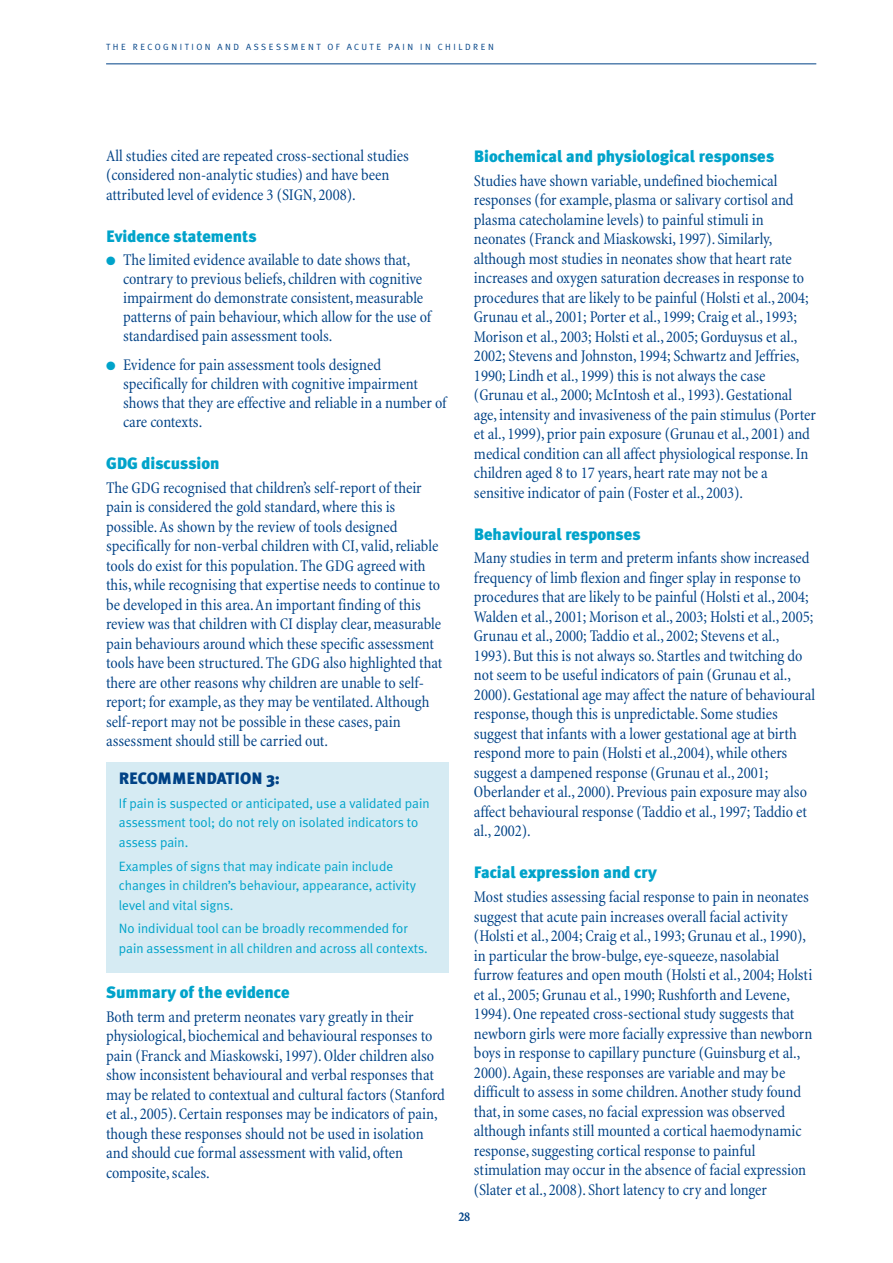
<style>
.page{position:relative;width:893px;height:1263px;background:#fff}
.page>*{position:absolute;margin:0;border:0;box-sizing:border-box;transform-origin:0 0}
.t1{font:condensed 16.5px/19.5px "Minion";color:#004286}
.t2{font:900 16.5px "Meta Plus";color:#00a3ca}
.t3{font:900 16.5px "Meta Plus";color:#004286}
.t4{font:13.5px/19.5px "Meta Plus Normal";color:#00a3ca}
.t5{font:700 condensed 13.5px "Minion";color:#004286}
.t6{font:9px "Meta Plus Normal";letter-spacing:.275em;color:#004286}
.s1{color:#00a3ca}
</style>
<div class="page">
<hr style="left:106px;top:63px;width:710px;height:1px;background:#004286">
<div style="left:106px;top:762px;width:342px;height:210px;background:#d6ebf3"></div>
<p class="t6" style="left:106px;top:43px;width:389px">THE RECOGNITION AND ASSESSMENT OF ACUTE PAIN IN CHILDREN</p>
<p class="t1" style="left:106px;top:147px;width:304px">All studies cited are repeated cross-sectional studies (considered non-analytic studies) and have been attributed level of evidence 3 (SIGN, 2008).</p>
<p class="t2" style="left:106px;top:230px;width:152px">Evidence statements</p>
<p class="t1" style="left:123px;top:252px;width:309px;line-height:19px;text-indent:-17px"><span class="s1">●</span> The limited evidence available to date shows that, contrary to previous beliefs, children with cognitive impairment do demonstrate consistent, measurable patterns of pain behaviour, which allow for the use of standardised pain assessment tools.</p>
<p class="t1" style="left:123px;top:357px;width:325px;line-height:19px;text-indent:-17px"><span class="s1">●</span> Evidence for pain assessment tools designed specifically for children with cognitive impairment shows that they are effective and reliable in a number of care contexts.</p>
<p class="t2" style="left:106px;top:457px;width:115px">GDG discussion</p>
<p class="t1" style="left:106px;top:479px;width:338px">The GDG recognised that children’s self-report of their pain is considered the gold standard, where this is possible. As shown by the review of tools designed specifically for non-verbal children with CI, valid, reliable tools do exist for this population. The GDG agreed with this, while recognising that expertise needs to continue to be developed in this area. An important finding of this review was that children with CI display clear, measurable pain behaviours around which these specific assessment tools have been structured. The GDG also highlighted that there are other reasons why children are unable to self&shy;report; for example, as they may be ventilated. Although self-report may not be possible in these cases, pain assessment should still be carried out.</p>
<p class="t3" style="left:119px;top:772px;width:163px">RECOMMENDATION 3:</p>
<p class="t4" style="left:119px;top:794px;width:312px">If pain is suspected or anticipated, use a validated pain assessment tool; do not rely on isolated indicators to assess pain.</p>
<p class="t4" style="left:119px;top:857px;width:299px">Examples of signs that may indicate pain include changes in children’s behaviour, appearance, activity level and vital signs.</p>
<p class="t4" style="left:119px;top:920px;width:310px">No individual tool can be broadly recommended for pain assessment in all children and across all contexts.</p>
<p class="t2" style="left:106px;top:986px;width:185px">Summary of the evidence</p>
<p class="t1" style="left:106px;top:1008px;width:340px">Both term and preterm neonates vary greatly in their physiological, biochemical and behavioural responses to pain (Franck and Miaskowski, 1997). Older children also show inconsistent behavioural and verbal responses that may be related to contextual and cultural factors (Stanford et al., 2005). Certain responses may be indicators of pain, though these responses should not be used in isolation and should cue formal assessment with valid, often composite, scales.</p>
<p class="t2" style="left:474px;top:150px;width:302px">Biochemical and physiological responses</p>
<p class="t1" style="left:474px;top:172px;width:343px">Studies have shown variable, undefined biochemical responses (for example, plasma or salivary cortisol and plasma catecholamine levels) to painful stimuli in neonates (Franck and Miaskowski, 1997). Similarly, although most studies in neonates show that heart rate increases and oxygen saturation decreases in response to procedures that are likely to be painful (Holsti et al., 2004; Grunau et al., 2001; Porter et al., 1999; Craig et al., 1993; Morison et al., 2003; Holsti et al., 2005; Gorduysus et al., 2002; Stevens and Johnston, 1994; Schwartz and Jeffries, 1990; Lindh et al., 1999) this is not always the case (Grunau et al., 2000; McIntosh et al., 1993). Gestational age, intensity and invasiveness of the pain stimulus (Porter et al., 1999), prior pain exposure (Grunau et al., 2001) and medical condition can all affect physiological response. In children aged 8 to 17 years, heart rate may not be a sensitive indicator of pain (Foster et al., 2003).</p>
<p class="t2" style="left:474px;top:528px;width:168px">Behavioural responses</p>
<p class="t1" style="left:474px;top:550px;width:343px">Many studies in term and preterm infants show increased frequency of limb flexion and finger splay in response to procedures that are likely to be painful (Holsti et al., 2004; Walden et al., 2001; Morison et al., 2003; Holsti et al., 2005; Grunau et al., 2000; Taddio et al., 2002; Stevens et al., 1993). But this is not always so. Startles and twitching do not seem to be useful indicators of pain (Grunau et al., 2000). Gestational age may affect the nature of behavioural response, though this is unpredictable. Some studies suggest that infants with a lower gestational age at birth respond more to pain (Holsti et al.,2004), while others suggest a dampened response (Grunau et al., 2001; Oberlander et al., 2000). Previous pain exposure may also affect behavioural response (Taddio et al., 1997; Taddio et al., 2002).</p>
<p class="t2" style="left:474px;top:866px;width:184px">Facial expression and cry</p>
<p class="t1" style="left:474px;top:889px;width:340px">Most studies assessing facial response to pain in neonates suggest that acute pain increases overall facial activity (Holsti et al., 2004; Craig et al., 1993; Grunau et al., 1990), in particular the brow-bulge, eye-squeeze, nasolabial furrow features and open mouth (Holsti et al., 2004; Holsti et al., 2005; Grunau et al., 1990; Rushforth and Levene, 1994). One repeated cross-sectional study suggests that newborn girls were more facially expressive than newborn boys in response to capillary puncture (Guinsburg et al., 2000). Again, these responses are variable and may be difficult to assess in some children. Another study found that, in some cases, no facial expression was observed although infants still mounted a cortical haemodynamic response, suggesting cortical response to painful stimulation may occur in the absence of facial expression (Slater et al., 2008). Short latency to cry and longer</p>
<p class="t5" style="left:458px;top:1212px;width:13px">28</p>
</div>
